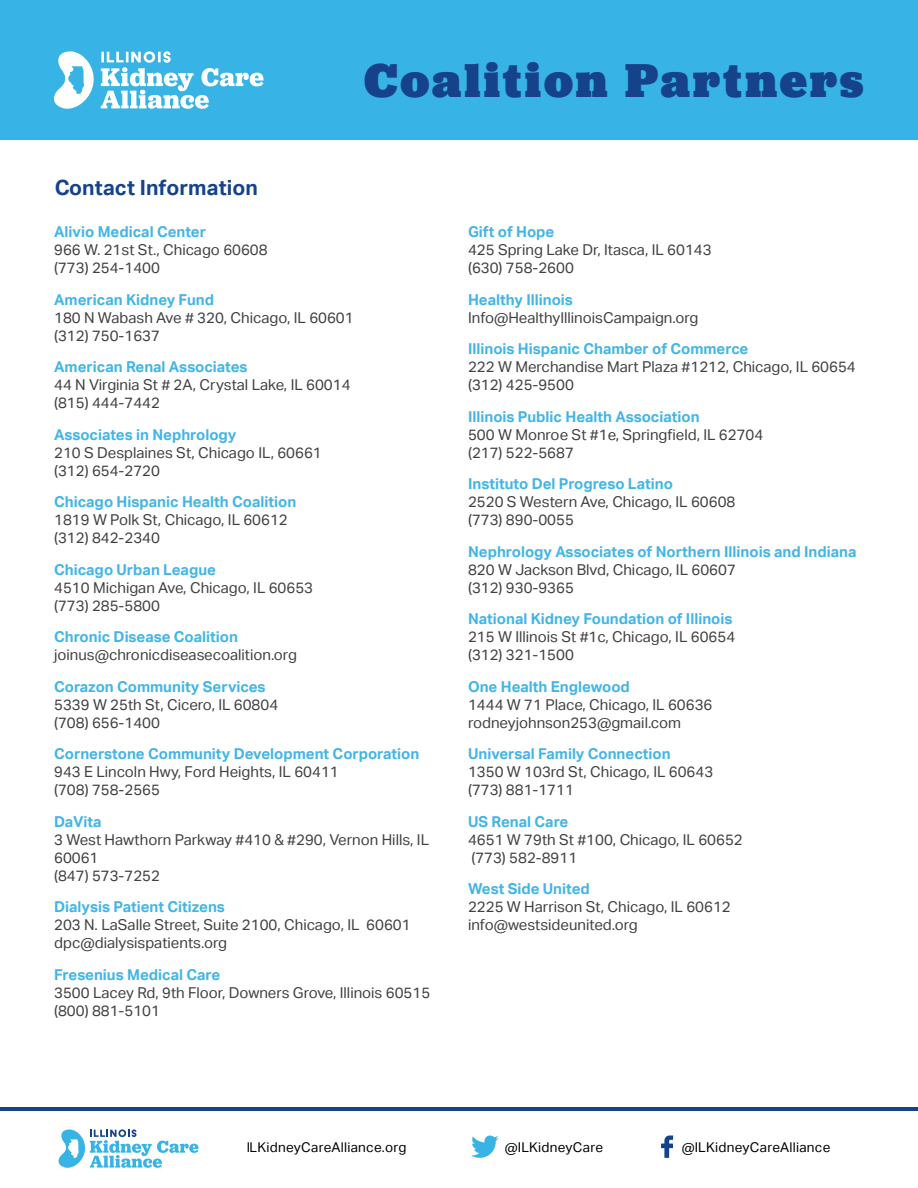
<style>
.page{position:relative;width:918px;height:1188px;background:#fff}
.page>*{position:absolute;margin:0;border:0;box-sizing:border-box;transform-origin:0 0}
.t1{font:900 49.5px "Jubilat";letter-spacing:.06em;color:#15428a}
.t2{font:700 21px "Aktiv Grotesk";letter-spacing:.005em;color:#15428a}
.t3{font:15px/18px "Aktiv Grotesk";color:#414042}
.t4{font:700 15px "Aktiv Grotesk";color:#42b5e6}
.t5{font:13.5px "Aktiv Grotesk";letter-spacing:.02em;color:#000}
</style>
<div class="page">
<hr style="left:0;top:1107px;width:918px;height:3px;background:#15428a">
<div style="left:0;top:0;width:918px;height:139px;background:#37b4e5"></div>
<svg style="left:54px;top:51px;width:210px;height:58px"></svg>
<svg style="left:471px;top:1135px;width:27px;height:23px"></svg>
<svg style="left:661px;top:1136px;width:12px;height:22px"></svg>
<svg style="left:58px;top:1129px;width:141px;height:39px"></svg>
<h1 class="t1" style="left:364px;top:48px;width:501px">Coalition Partners</h1>
<h2 class="t2" style="left:54px;top:176px;width:205px">Contact Information</h2>
<p class="t4" style="left:54px;top:223px;width:153px">Alivio Medical Center</p>
<p class="t3" style="left:54px;top:241px;width:215px">966 W. 21st St., Chicago 60608 (773) 254-1400</p>
<p class="t4" style="left:54px;top:291px;width:161px">American Kidney Fund</p>
<p class="t3" style="left:54px;top:309px;width:301px">180 N Wabash Ave # 320, Chicago, IL 60601 (312) 750-1637</p>
<p class="t4" style="left:54px;top:358px;width:195px">American Renal Associates</p>
<p class="t3" style="left:54px;top:376px;width:298px">44 N Virginia St # 2A, Crystal Lake, IL 60014 (815) 444-7442</p>
<p class="t4" style="left:54px;top:426px;width:184px">Associates in Nephrology</p>
<p class="t3" style="left:54px;top:444px;width:269px">210 S Desplaines St, Chicago IL, 60661 (312) 654-2720</p>
<p class="t4" style="left:54px;top:493px;width:244px">Chicago Hispanic Health Coalition</p>
<p class="t3" style="left:54px;top:511px;width:235px">1819 W Polk St, Chicago, IL 60612 (312) 842-2340</p>
<p class="t4" style="left:54px;top:561px;width:163px">Chicago Urban League</p>
<p class="t3" style="left:54px;top:579px;width:261px">4510 Michigan Ave, Chicago, IL 60653 (773) 285-5800</p>
<p class="t4" style="left:54px;top:628px;width:185px">Chronic Disease Coalition</p>
<p class="t3" style="left:54px;top:646px;width:244px">joinus@chronicdiseasecoalition.org</p>
<p class="t4" style="left:54px;top:678px;width:213px">Corazon Community Services</p>
<p class="t3" style="left:54px;top:696px;width:226px">5339 W 25th St, Cicero, IL 60804 (708) 656-1400</p>
<p class="t4" style="left:54px;top:745px;width:367px">Cornerstone Community Development Corporation</p>
<p class="t3" style="left:54px;top:763px;width:286px">943 E Lincoln Hwy, Ford Heights, IL 60411 (708) 758-2565</p>
<p class="t4" style="left:54px;top:813px;width:49px">DaVita</p>
<p class="t3" style="left:54px;top:831px;width:376px">3 West Hawthorn Parkway #410 &amp; #290, Vernon Hills, IL<br>60061<br>(847) 573-7252</p>
<p class="t4" style="left:54px;top:898px;width:172px">Dialysis Patient Citizens</p>
<p class="t3" style="left:54px;top:916px;width:358px">203 N. LaSalle Street, Suite 2100, Chicago, IL 60601 dpc@dialysispatients.org</p>
<p class="t4" style="left:54px;top:966px;width:168px">Fresenius Medical Care</p>
<p class="t3" style="left:54px;top:984px;width:378px">3500 Lacey Rd, 9th Floor, Downers Grove, Illinois 60515 (800) 881-5101</p>
<p class="t4" style="left:468px;top:223px;width:88px">Gift of Hope</p>
<p class="t3" style="left:468px;top:241px;width:245px">425 Spring Lake Dr, Itasca, IL 60143 (630) 758-2600</p>
<p class="t4" style="left:468px;top:291px;width:106px">Healthy Illinois</p>
<p class="t3" style="left:468px;top:309px;width:232px">Info@HealthyIllinoisCampaign.org</p>
<p class="t4" style="left:468px;top:340px;width:282px">Illinois Hispanic Chamber of Commerce</p>
<p class="t3" style="left:468px;top:358px;width:389px">222 W Merchandise Mart Plaza #1212, Chicago, IL 60654 (312) 425-9500</p>
<p class="t4" style="left:468px;top:408px;width:233px">Illinois Public Health Association</p>
<p class="t3" style="left:468px;top:426px;width:297px">500 W Monroe St #1e, Springfield, IL 62704 (217) 522-5687</p>
<p class="t4" style="left:468px;top:475px;width:207px">Instituto Del Progreso Latino</p>
<p class="t3" style="left:468px;top:493px;width:269px">2520 S Western Ave, Chicago, IL 60608 (773) 890-0055</p>
<p class="t4" style="left:468px;top:543px;width:390px">Nephrology Associates of Northern Illinois and Indiana</p>
<p class="t3" style="left:468px;top:561px;width:269px">820 W Jackson Blvd, Chicago, IL 60607 (312) 930-9365</p>
<p class="t4" style="left:468px;top:610px;width:266px">National Kidney Foundation of Illinois</p>
<p class="t3" style="left:468px;top:628px;width:269px">215 W Illinois St #1c, Chicago, IL 60654 (312) 321-1500</p>
<p class="t4" style="left:468px;top:678px;width:163px">One Health Englewood</p>
<p class="t3" style="left:468px;top:696px;width:246px">1444 W 71 Place, Chicago, IL 60636 rodneyjohnson253@gmail.com</p>
<p class="t4" style="left:468px;top:745px;width:204px">Universal Family Connection</p>
<p class="t3" style="left:468px;top:763px;width:247px">1350 W 103rd St, Chicago, IL 60643 (773) 881-1711</p>
<p class="t4" style="left:468px;top:813px;width:102px">US Renal Care</p>
<p class="t3" style="left:468px;top:831px;width:276px">4651 W 79th St #100, Chicago, IL 60652 (773) 582-8911</p>
<p class="t4" style="left:468px;top:880px;width:123px">West Side United</p>
<p class="t3" style="left:468px;top:898px;width:264px">2225 W Harrison St, Chicago, IL 60612 info@westsideunited.org</p>
<p class="t5" style="left:246px;top:1139px;width:162px">ILKidneyCareAlliance.org</p>
<p class="t5" style="left:505px;top:1139px;width:100px">@ILKidneyCare</p>
<p class="t5" style="left:681px;top:1139px;width:150px">@ILKidneyCareAlliance</p>
</div>
